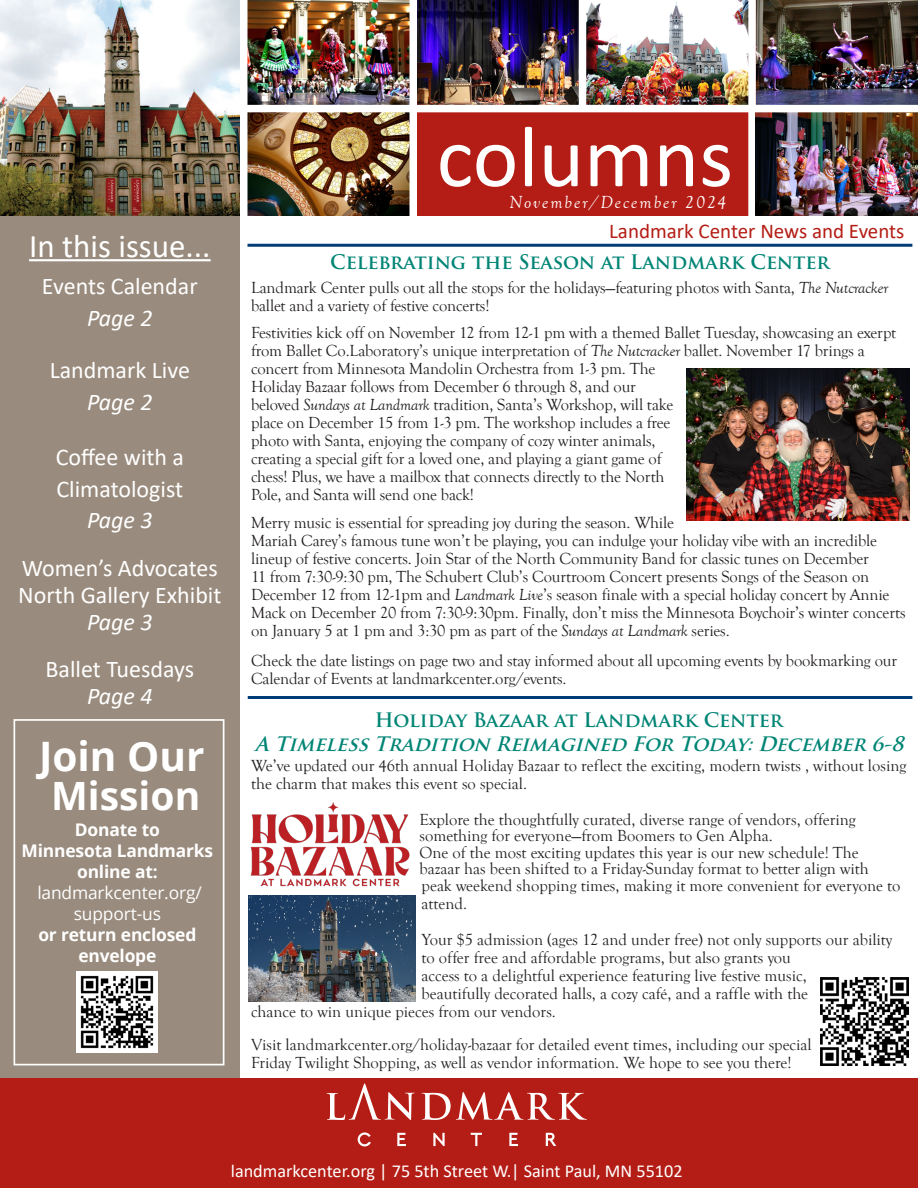
<style>
.page{position:relative;width:918px;height:1188px;background:#fff}
.page>*{position:absolute;margin:0;border:0;box-sizing:border-box;transform-origin:0 0}
.t1{font:87px "Calibri";color:#fff}
.t2{font:700 40.65px "Open Sans";color:#fff}
.t3{font:700 39px "Open Sans";color:#fff}
.t4{font:33px "Calibri";color:#fff}
.t5{font:24px/31.5px "Calibri";color:#fff}
.t6{font:italic 24px "Calibri";color:#fff}
.t7{font:21px "Calibri";color:#b41d15}
.t8{font:700 19.5px "Trajan Pro";color:#008575}
.t9{font:italic 700 19.5px "Trajan Pro";color:#008575}
.t10{font:18.3px "Calibri";color:#fff}
.t11{font:italic 18px "Goudy Old Style T";letter-spacing:.11em;color:#fff}
.t12{font:700 17.4px/21px "Open Sans";letter-spacing:-.01em;color:#fff;text-align:center}
.t13{font:17.4px "Open Sans";letter-spacing:-.01em;color:#fff}
.t14{font:16.5px/18px "Goudy Old Style T";letter-spacing:-.01em;color:#231f20}
.s1{font-style:italic}
</style>
<div class="page">
<hr style="left:248px;top:696px;width:664px;height:3px;background:#003d78">
<div style="left:0;top:216px;width:239px;height:863px;background:#998b7d"></div>
<div style="left:0;top:1079px;width:918px;height:109px;background:#b41d15"></div>
<div style="left:0;top:0;width:918px;height:216px;background:#b41d15"></div>
<img style="left:586px;top:0;width:162px;height:105px">
<img style="left:247px;top:0;width:163px;height:216px">
<img style="left:417px;top:0;width:162px;height:105px">
<div style="left:579px;top:0;width:7px;height:108px;background:#fff"></div>
<div style="left:748px;top:0;width:8px;height:216px;background:#fff"></div>
<img style="left:756px;top:0;width:162px;height:105px">
<img style="left:756px;top:112px;width:162px;height:104px">
<div style="left:240px;top:0;width:7px;height:216px;background:#fff"></div>
<div style="left:410px;top:0;width:7px;height:216px;background:#fff"></div>
<div style="left:244px;top:105px;width:674px;height:7px;background:#fff"></div>
<hr style="left:29px;top:259px;width:182px;height:2px;background:#fff">
<hr style="left:247px;top:244px;width:665px;height:3px;background:#003d78">
<img style="left:0;top:0;width:239px;height:216px">
<img style="left:686px;top:368px;width:223px;height:153px">
<img style="left:250px;top:802px;width:160px;height:85px">
<img style="left:248px;top:896px;width:167px;height:105px">
<img style="left:248px;top:896px;width:164px;height:82px">
<img style="left:820px;top:977px;width:88px;height:88px">
<svg style="left:422px;top:1092px;width:165px;height:28px"></svg>
<svg style="left:358px;top:1132px;width:13px;height:14px"></svg>
<svg style="left:397px;top:1133px;width:9px;height:13px"></svg>
<svg style="left:433px;top:1133px;width:12px;height:13px"></svg>
<svg style="left:471px;top:1133px;width:11px;height:13px"></svg>
<svg style="left:509px;top:1133px;width:9px;height:13px"></svg>
<svg style="left:546px;top:1133px;width:10px;height:13px"></svg>
<svg style="left:327px;top:1083px;width:88px;height:37px"></svg>
<img style="left:77px;top:972px;width:81px;height:81px">
<div style="left:14px;top:719px;width:210px;height:346px;border:2px solid #fff"></div>
<p class="t4" style="left:29px;top:223px;width:183px">In this issue...</p>
<p class="t5" style="left:42px;top:270px;width:157px">Events Calendar</p>
<p class="t6" style="left:87px;top:301px;width:67px">Page 2</p>
<p class="t5" style="left:50px;top:354px;width:142px">Landmark Live</p>
<p class="t6" style="left:87px;top:385px;width:67px">Page 2</p>
<p class="t5" style="left:56px;top:441px;width:130px">Coffee with a<br>Climatologist</p>
<p class="t6" style="left:87px;top:503px;width:67px">Page 3</p>
<p class="t5" style="left:22px;top:552px;width:198px">Women’s Advocates</p>
<p class="t5" style="left:18px;top:579px;width:205px">North Gallery Exhibit</p>
<p class="t6" style="left:87px;top:605px;width:67px">Page 3</p>
<p class="t5" style="left:46px;top:654px;width:150px;line-height:27px;text-align:center">Ballet Tuesdays<br><span class="s1">Page 4</span></p>
<p class="t2" style="left:39px;top:728px;width:167px">Join Our</p>
<p class="t3" style="left:51px;top:768px;width:151px">Mission</p>
<p class="t12" style="left:75px;top:819px;width:86px">Donate to</p>
<p class="t12" style="left:22px;top:840px;width:193px">Minnesota Landmarks online at:</p>
<p class="t13" style="left:37px;top:881px;width:166px">landmarkcenter.org/</p>
<p class="t13" style="left:74px;top:902px;width:89px">support-us</p>
<p class="t12" style="left:38px;top:924px;width:160px">or return enclosed envelope</p>
<p class="t1" style="left:437px;top:97px;width:298px">columns</p>
<p class="t11" style="left:510px;top:192px;width:218px">November/December 2024</p>
<p class="t7" style="left:609px;top:216px;width:297px">Landmark Center News and Events</p>
<p class="t8" style="left:330px;top:250px;width:501px">Celebrating the Season at Landmark Center</p>
<p class="t14" style="left:251px;top:279px;width:639px">Landmark Center pulls out all the stops for the holidays—featuring photos with Santa, <span class="s1">The Nutcracker </span>ballet and a variety of festive concerts!</p>
<p class="t14" style="left:251px;top:324px;width:647px">Festivities kick off on November 12 from 12-1 pm with a themed Ballet Tuesday, showcasing an exerpt from Ballet Co.Laboratory’s unique interpretation of <span class="s1">The Nutcracker</span> ballet. November 17 brings a concert from Minnesota Mandolin Orchestra from 1-3 pm. The<br>Holiday Bazaar follows from December 6 through 8, and our<br>beloved <span class="s1">Sundays at Landmark</span> tradition, Santa’s Workshop, will take<br>place on December 15 from 1-3 pm. The workshop includes a free<br>photo with Santa, enjoying the company of cozy winter animals,<br>creating a special gift for a loved one, and playing a giant game of<br>chess! Plus, we have a mailbox that connects directly to the North<br>Pole, and Santa will send one back!</p>
<p class="t14" style="left:251px;top:514px;width:656px">Merry music is essential for spreading joy during the season. While<br>Mariah Carey’s famous tune won’t be playing, you can indulge your holiday vibe with an incredible lineup of festive concerts. Join Star of the North Community Band for classic tunes on December<br>11 from 7:30-9:30 pm, The Schubert Club’s Courtroom Concert presents Songs of the Season on December 12 from 12-1pm and <span class="s1">Landmark Live</span>’s season finale with a special holiday concert by Annie Mack on December 20 from 7:30-9:30pm. Finally, don’t miss the Minnesota Boychoir’s winter concerts on January 5 at 1 pm and 3:30 pm as part of the <span class="s1">Sundays at Landmark</span> series.</p>
<p class="t14" style="left:251px;top:652px;width:648px">Check the date listings on page two and stay informed about all upcoming events by bookmarking our<br>Calendar of Events at landmarkcenter.org/events.</p>
<p class="t8" style="left:375px;top:708px;width:410px">Holiday Bazaar at Landmark Center</p>
<p class="t9" style="left:255px;top:732px;width:656px">A TimelessTradition Reimagined For Today:December 6-8</p>
<p class="t14" style="left:251px;top:757px;width:657px">We’ve updated our 46th annual Holiday Bazaar to reflect the exciting, modern twists , without losing the charm that makes this event so special.</p>
<p class="t14" style="left:420px;top:812px;width:438px;line-height:16.5px">Explore the thoughtfully curated, diverse range of vendors, offering something for everyone—from Boomers to Gen Alpha.</p>
<p class="t14" style="left:420px;top:845px;width:482px;line-height:16.5px">One of the most exciting updates this year is our new schedule! The bazaar has been shifted to a Friday-Sunday format to better align with peak weekend shopping times, making it more convenient for everyone to</p>
<p class="t14" style="left:422px;top:895px;width:47px">attend.</p>
<p class="t14" style="left:422px;top:931px;width:472px">Your $5 admission (ages 12 and under free) not only supports our ability</p>
<p class="t14" style="left:422px;top:949px;width:371px">to offer free and affordable programs, but also grants you</p>
<p class="t14" style="left:422px;top:967px;width:387px">access to a delightful experience featuring live festive music,</p>
<p class="t14" style="left:422px;top:985px;width:388px">beautifully decorated halls, a cozy café, and a raffle with the</p>
<p class="t14" style="left:251px;top:1003px;width:306px">chance to win unique pieces from our vendors.</p>
<p class="t14" style="left:251px;top:1036px;width:562px">Visit landmarkcenter.org/holiday-bazaar for detailed event times, including our special<br>Friday Twilight Shopping, as well as vendor information. We hope to see you there!</p>
<p class="t10" style="left:231px;top:1159px;width:453px">landmarkcenter.org | 75 5th Street W.| Saint Paul, MN 55102</p>
</div>
